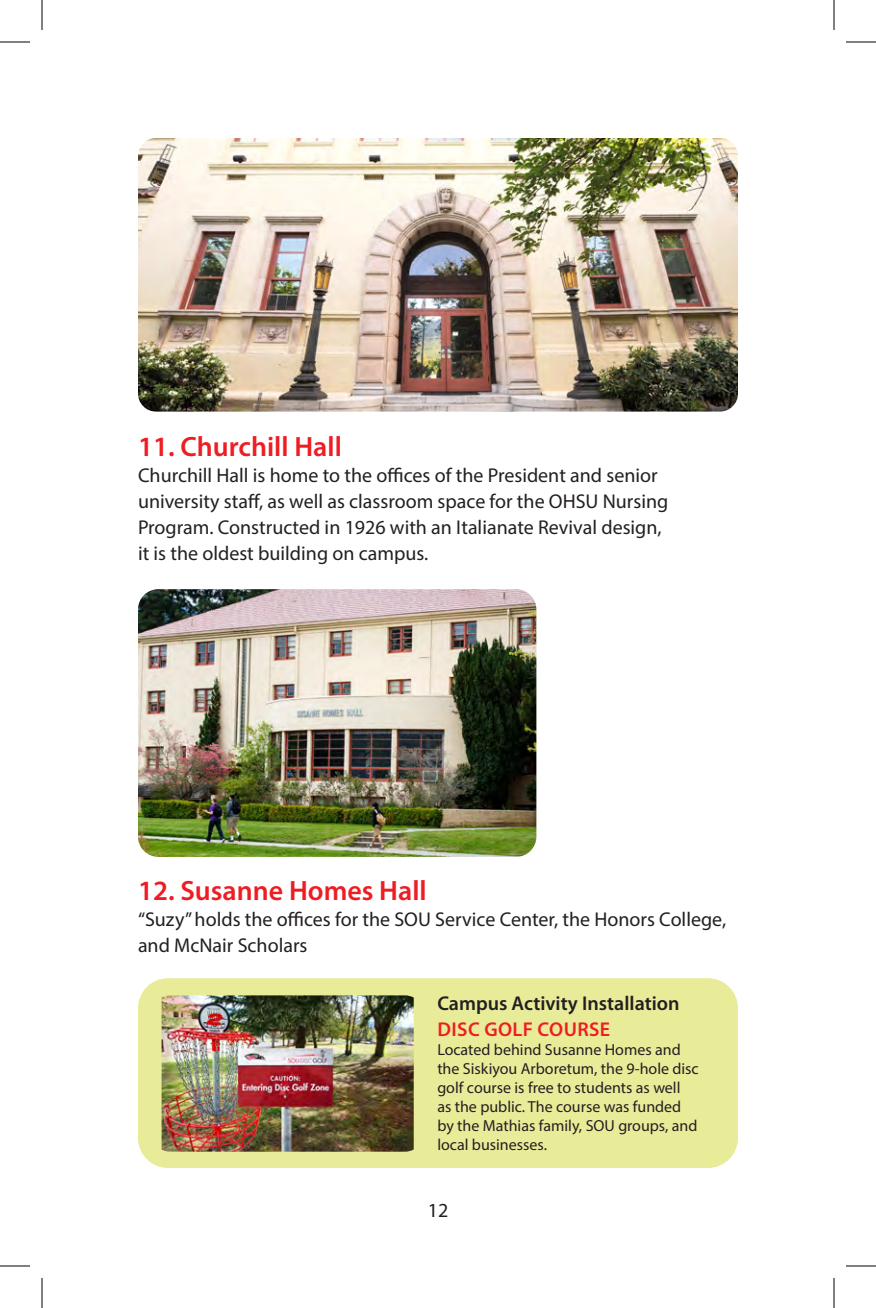
<style>
.page{position:relative;width:876px;height:1308px;background:#fff}
.page>*{position:absolute;margin:0;border:0;box-sizing:border-box;transform-origin:0 0}
.t1{font:600 28px "Myriad Pro";color:#ee1d23}
.t2{font:20px/26px "Myriad Pro";color:#231f20}
.t3{font:600 20px "Myriad Pro";color:#231f20}
.t4{font:600 20px "Myriad Pro";letter-spacing:.02em;color:#ee1d23}
.t5{font:16px/19px "Myriad Pro";color:#231f20}
</style>
<div class="page">
<div style="left:138px;top:978px;width:600px;height:190px;background:#e8ec99;border-radius:30px"></div>
<img style="left:162px;top:995px;width:252px;height:157px">
<img style="left:138px;top:138px;width:600px;height:274px">
<img style="left:138px;top:589px;width:398px;height:268px">
<hr style="left:0;top:42px;width:30px;height:1px;background:#000">
<hr style="left:846px;top:42px;width:30px;height:1px;background:#000">
<hr style="left:0;top:1266px;width:30px;height:1px;background:#000">
<hr style="left:846px;top:1266px;width:30px;height:1px;background:#000">
<hr style="left:42px;top:0;width:1px;height:30px;background:#000">
<hr style="left:42px;top:1278px;width:1px;height:30px;background:#000">
<hr style="left:834px;top:0;width:1px;height:30px;background:#000">
<hr style="left:834px;top:1278px;width:1px;height:30px;background:#000">
<h1 class="t1" style="left:138px;top:431px;width:205px">11. Churchill Hall</h1>
<p class="t2" style="left:138px;top:462px;width:532px">Churchill Hall is home to the offices of the President and senior university staff, as well as classroom space for the OHSU Nursing Program. Constructed in 1926 with an Italianate Revival design, it is the oldest building on campus.</p>
<h1 class="t1" style="left:138px;top:875px;width:290px">12. Susanne Homes Hall</h1>
<p class="t2" style="left:138px;top:906px;width:590px">“Suzy” holds the offices for the SOU Service Center, the Honors College, and McNair Scholars</p>
<p class="t3" style="left:437px;top:993px;width:244px">Campus Activity Installation</p>
<p class="t4" style="left:438px;top:1019px;width:174px">DISC GOLF COURSE</p>
<p class="t5" style="left:437px;top:1040px;width:263px">Located behind Susanne Homes and the Siskiyou Arboretum, the 9-hole disc golf course is free to students as well<br>as the public. The course was funded by the Mathias family, SOU groups, and local businesses.</p>
<p class="t2" style="left:428px;top:1197px;width:22px">12</p>
</div>
